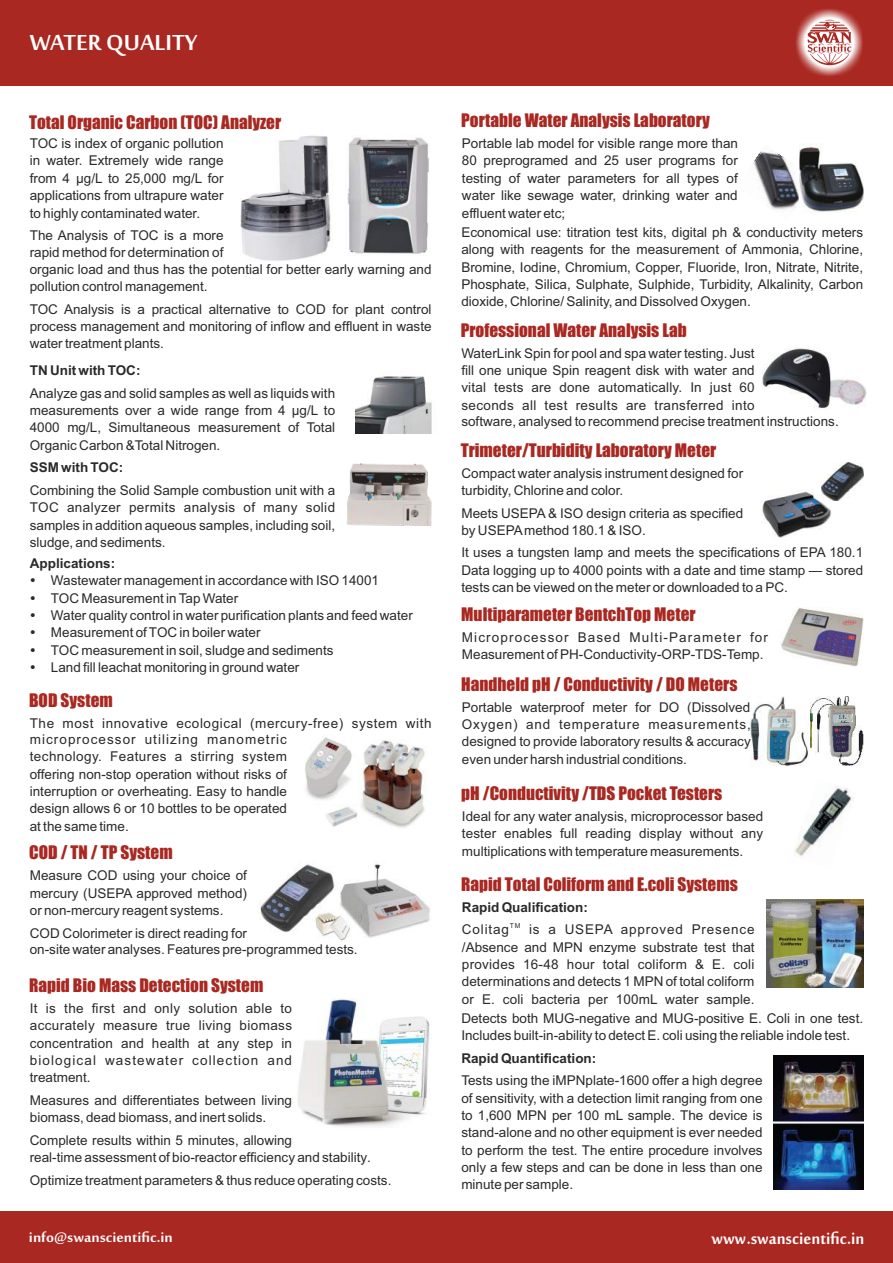
<style>
.page{position:relative;width:893px;height:1263px;background:#fff}
.page>*{position:absolute;margin:0;border:0;box-sizing:border-box;transform-origin:0 0}
.t1{font:700 30px "Sakkal Majalla";color:#fff}
.t2{font:700 22.35px "Sakkal Majalla";color:#fff;scale:.92 1}
.t3{font:700 19.05px "Sakkal Majalla";color:#fefefe}
.t4{font:17.25px "Impact";color:#a92821}
.t5{font:13.5px/17.4px "Arial";color:#2b2a29;text-align:justify}
.t6{font:13.5px/17.4px "Arial";letter-spacing:.08em;color:#2b2a29}
.t7{font:700 13.5px "Arial";color:#2b2a29}
.t8{font:13.5px "Arial";letter-spacing:.045em;color:#2b2a29}
.t9{font:13.5px "Arial";letter-spacing:.06em;color:#2b2a29}
.t10{font:6.75px "Arial";color:#2b2a29}
</style>
<div class="page">
<img style="left:762px;top:491px;width:71px;height:47px">
<img style="left:752px;top:151px;width:47px;height:59px">
<img style="left:810px;top:696px;width:53px;height:70px">
<img style="left:751px;top:696px;width:57px;height:70px">
<img style="left:258px;top:863px;width:172px;height:78px">
<img style="left:241px;top:136px;width:188px;height:125px">
<img style="left:347px;top:463px;width:85px;height:63px">
<img style="left:355px;top:376px;width:77px;height:57px">
<img style="left:305px;top:737px;width:121px;height:91px">
<img style="left:298px;top:999px;width:133px;height:128px">
<img style="left:799px;top:146px;width:64px;height:67px">
<img style="left:781px;top:607px;width:82px;height:60px">
<img style="left:794px;top:784px;width:58px;height:74px">
<img style="left:766px;top:900px;width:97px;height:87px">
<img style="left:774px;top:1055px;width:89px;height:134px">
<img style="left:821px;top:463px;width:42px;height:37px">
<img style="left:762px;top:348px;width:105px;height:60px">
<div style="left:0;top:1212px;width:893px;height:51px;background:#a92821"></div>
<div style="left:0;top:0;width:893px;height:85px;background:#a92821"></div>
<img style="left:796px;top:9px;width:67px;height:67px">
<svg style="left:807px;top:20px;width:45px;height:45px;background:#deaeac"></svg>
<h1 class="t1" style="left:30px;top:30px;width:169px">WATER QUALITY</h1>
<p class="t4" style="left:29px;top:115px;width:254px">Total Organic Carbon (TOC) Analyzer</p>
<p class="t5" style="left:30px;top:136px;width:195px">TOC is index of organic pollution in water. Extremely wide range from 4 µg/L to 25,000 mg/L for applications from ultrapure water to highly contaminated water.</p>
<p class="t5" style="left:30px;top:228px;width:195px">The Analysis of TOC is a more rapid method for determination of</p>
<p class="t5" style="left:30px;top:261px;width:403px">organic load and thus has the potential for better early warning and pollution control management.</p>
<p class="t5" style="left:30px;top:301px;width:403px">TOC Analysis is a practical alternative to COD for plant control process management and monitoring of inflow and effluent in waste water treatment plants.</p>
<p class="t7" style="left:30px;top:365px;width:112px">TN Unit with TOC:</p>
<p class="t5" style="left:30px;top:385px;width:307px">Analyze gas and solid samples as well as liquids with measurements over a wide range from 4 µg/L to 4000 mg/L, Simultaneous measurement of Total Organic Carbon &amp;Total Nitrogen.</p>
<p class="t7" style="left:30px;top:462px;width:95px">SSM with TOC:</p>
<p class="t5" style="left:30px;top:483px;width:307px">Combining the Solid Sample combustion unit with a TOC analyzer permits analysis of many solid samples in addition aqueous samples, including soil, sludge, and sediments.</p>
<p class="t7" style="left:30px;top:558px;width:87px">Applications:</p>
<p class="t5" style="left:51px;top:573px;width:363px;text-align:left">Wastewater management in accordance with ISO 14001<br>TOC Measurement in Tap Water<br>Water quality control in water purification plants and feed water Measurement of TOC in boiler water<br>TOC measurement in soil, sludge and sediments<br>Land fill leachat monitoring in ground water</p>
<p class="t4" style="left:29px;top:694px;width:85px">BOD System</p>
<p class="t8" style="left:30px;top:718px;width:403px">The most innovative ecological (mercury-free) system with</p>
<p class="t5" style="left:30px;top:732px;width:259px">microprocessor utilizing manometric technology. Features a stirring system offering non-stop operation without risks of interruption or overheating. Easy to handle design allows 6 or 10 bottles to be operated at the same time.</p>
<p class="t4" style="left:29px;top:846px;width:145px">COD / TN / TP System</p>
<p class="t5" style="left:30px;top:868px;width:219px">Measure COD using your choice of mercury (USEPA approved method) or non-mercury reagent systems.</p>
<p class="t5" style="left:30px;top:925px;width:219px">COD Colorimeter is direct reading for</p>
<p class="t4" style="left:29px;top:978px;width:236px">Rapid Bio Mass Detection System</p>
<p class="t5" style="left:30px;top:1001px;width:264px">It is the first and only solution able to accurately measure true living biomass concentration and health at any step in biological wastewater collection and treatment.</p>
<p class="t5" style="left:30px;top:1093px;width:264px">Measures and differentiates between living biomass, dead biomass, and inert solids.</p>
<p class="t5" style="left:30px;top:1133px;width:343px">Complete results within 5 minutes, allowing<br>real-time assessment of bio-reactor efficiency and stability.</p>
<p class="t5" style="left:30px;top:1173px;width:363px">Optimize treatment parameters &amp; thus reduce operating costs.</p>
<p class="t5" style="left:30px;top:941px;width:329px">on-site water analyses. Features pre-programmed tests.</p>
<h3 class="t3" style="left:29px;top:1229px;width:145px">info@swanscientific.in</h3>
<p class="t4" style="left:461px;top:114px;width:250px">Portable Water Analysis Laboratory</p>
<p class="t5" style="left:462px;top:136px;width:278px">Portable lab model for visible range more than 80 preprogramed and 25 user programs for testing of water parameters for all types of water like sewage water, drinking water and effluent water etc;</p>
<p class="t5" style="left:461px;top:225px;width:403px">Economical use: titration test kits, digital ph &amp; conductivity meters along with reagents for the measurement of Ammonia, Chlorine, Bromine, Iodine, Chromium, Copper, Fluoride, Iron, Nitrate, Nitrite, Phosphate, Silica, Sulphate, Sulphide, Turbidity, Alkalinity, Carbon dioxide, Chlorine/ Salinity, and Dissolved Oxygen.</p>
<p class="t4" style="left:461px;top:323px;width:227px">Professional Water Analysis Lab</p>
<p class="t5" style="left:461px;top:346px;width:379px;text-align:left">WaterLink Spin for pool and spa water testing. Just<br>fill one unique Spin reagent disk with water and<br>vital tests are done automatically. In just 60<br>seconds all test results are transferred into<br>software, analysed to recommend precise treatment instructions.</p>
<p class="t4" style="left:461px;top:444px;width:257px">Trimeter/Turbidity Laboratory Meter</p>
<p class="t5" style="left:461px;top:466px;width:283px">Compact water analysis instrument designed for turbidity, Chlorine and color.</p>
<p class="t5" style="left:461px;top:506px;width:283px">Meets USEPA &amp; ISO design criteria as specified by USEPAmethod 180.1 &amp; ISO.</p>
<p class="t5" style="left:461px;top:545px;width:403px">It uses a tungsten lamp and meets the specifications of EPA 180.1<br>Data logging up to 4000 points with a date and time stamp — stored tests can be viewed on the meter or downloaded to a PC.</p>
<p class="t4" style="left:461px;top:607px;width:236px">Multiparameter BentchTop Meter</p>
<p class="t6" style="left:462px;top:629px;width:308px">Microprocessor Based Multi-Parameter for<br>Measurement of PH-Conductivity-ORP-TDS-Temp.</p>
<p class="t4" style="left:461px;top:677px;width:278px">Handheld pH / Conductivity / DO Meters</p>
<p class="t5" style="left:462px;top:699px;width:290px">Portable waterproof meter for DO (Dissolved Oxygen) and temperature measurements, designed to provide laboratory results &amp; accuracy even under harsh industrial conditions.</p>
<p class="t4" style="left:461px;top:786px;width:263px">pH /Conductivity /TDS Pocket Testers</p>
<p class="t5" style="left:462px;top:809px;width:303px">Ideal for any water analysis, microprocessor based tester enables full reading display without any multiplications with temperature measurements.</p>
<p class="t4" style="left:461px;top:877px;width:278px">Rapid Total Coliform and E.coli Systems</p>
<p class="t7" style="left:462px;top:902px;width:128px">Rapid Qualification:</p>
<p class="t10" style="left:510px;top:923px;width:12px">TM</p>
<p class="t9" style="left:462px;top:924px;width:49px">Colitag</p>
<p class="t5" style="left:462px;top:922px;width:294px;text-indent:67px">is a USEPA approved Presence /Absence and MPN enzyme substrate test that provides 16-48 hour total coliform &amp; E. coli determinations and detects 1 MPN of total coliform or E. coli bacteria per 100mL water sample.</p>
<p class="t5" style="left:461px;top:1011px;width:403px">Detects both MUG-negative and MUG-positive E. Coli in one test.<br>Includes built-in-ability to detect E. coli using the reliable indole test.</p>
<p class="t7" style="left:461px;top:1053px;width:137px">Rapid Quantification:</p>
<p class="t5" style="left:461px;top:1073px;width:303px">Tests using the iMPNplate-1600 offer a high degree of sensitivity, with a detection limit ranging from one to 1,600 MPN per 100 mL sample. The device is stand-alone and no other equipment is ever needed to perform the test. The entire procedure involves only a few steps and can be done in less than one minute per sample.</p>
<h2 class="t2" style="left:712px;top:1228px;width:167px">www.swanscientific.in</h2>
</div>
